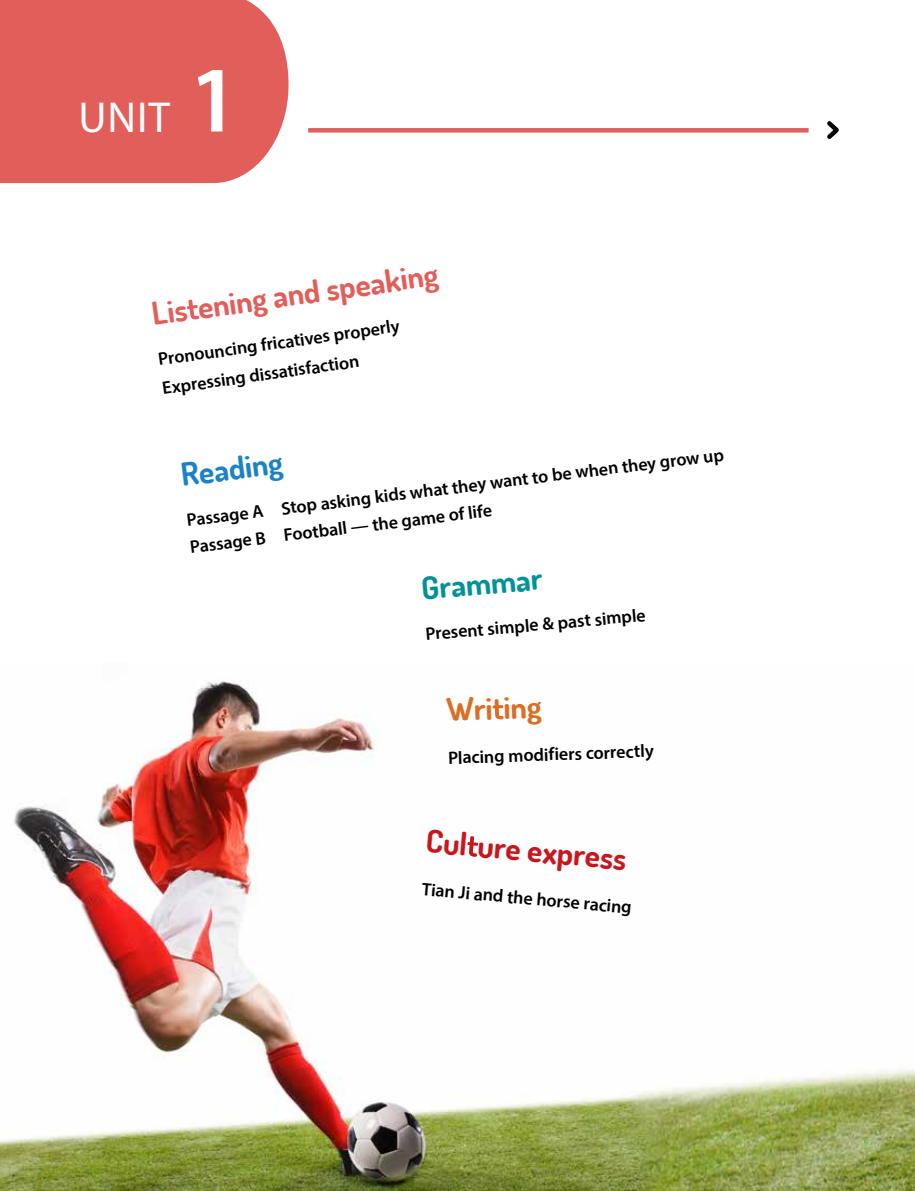
<style>
.page{position:relative;width:915px;height:1191px;background:#fff}
.page>*{position:absolute;margin:0;border:0;box-sizing:border-box;transform-origin:0 0}
.t1{font:600 94.5px "Myriad Pro";color:#fff}
.t2{font:43.5px "Myriad Pro";color:#fff}
.t3{font:700 31.5px "Dosis";color:#e25e5a}
.t4{font:700 31.5px "Dosis";color:#c8161e}
.t5{font:700 31.5px "Dosis";color:#1c82c6}
.t6{font:700 31.5px "Dosis";color:#009295}
.t7{font:700 31.5px "Dosis";color:#db6e25}
.t8{font:600 18px/29.2px "Myriad Pro";color:#000}
</style>
<div class="page">
<div style="left:0;top:0;width:288px;height:183px;background:#e25e5a"></div>
<div style="left:308px;top:128px;width:500px;height:5px;background:#e25e5a"></div>
<svg style="left:827px;top:121px;width:12px;height:18px"></svg>
<img style="left:0;top:679px;width:914px;height:512px">
<svg style="left:187px;top:300px;width:12px;height:20px"></svg>
<svg style="left:492px;top:699px;width:11px;height:20px"></svg>
<svg style="left:467px;top:836px;width:11px;height:21px"></svg>
<h2 class="t2" style="left:78px;top:90px;width:93px">UNIT</h2>
<h1 class="t1" style="left:189px;top:40px;width:52px">1</h1>
<h3 class="t3" style="left:149px;top:294px;width:290px;rotate:-8deg">Lis ening and speaking</h3>
<p class="t8" style="left:156px;top:344px;width:245px;rotate:-8deg">Pronouncing fricatives properly<br>Expressing dissatisfaction</p>
<p class="t8" style="left:185px;top:506px;width:542px;line-height:27px;rotate:-7deg">Passage A Stop asking kids what they want to be when they grow up<br>Passage B Football — the game of life</p>
<h3 class="t6" style="left:419px;top:568px;width:123px;rotate:-5deg">Grammar</h3>
<p class="t8" style="left:424px;top:619px;width:222px;rotate:-5deg">Present simple &amp; past simple</p>
<h3 class="t5" style="left:179px;top:454px;width:104px;rotate:-7deg">Reading</h3>
<h3 class="t7" style="left:445px;top:689px;width:96px;rotate:-2deg">Wri ing</h3>
<p class="t8" style="left:447px;top:743px;width:207px;rotate:-2deg">Placing modifiers correctly</p>
<h3 class="t4" style="left:427px;top:820px;width:203px;rotate:5deg">Cul ure express</h3>
<p class="t8" style="left:423px;top:874px;width:212px;rotate:5deg">Tian Ji and the horse racing</p>
</div>
